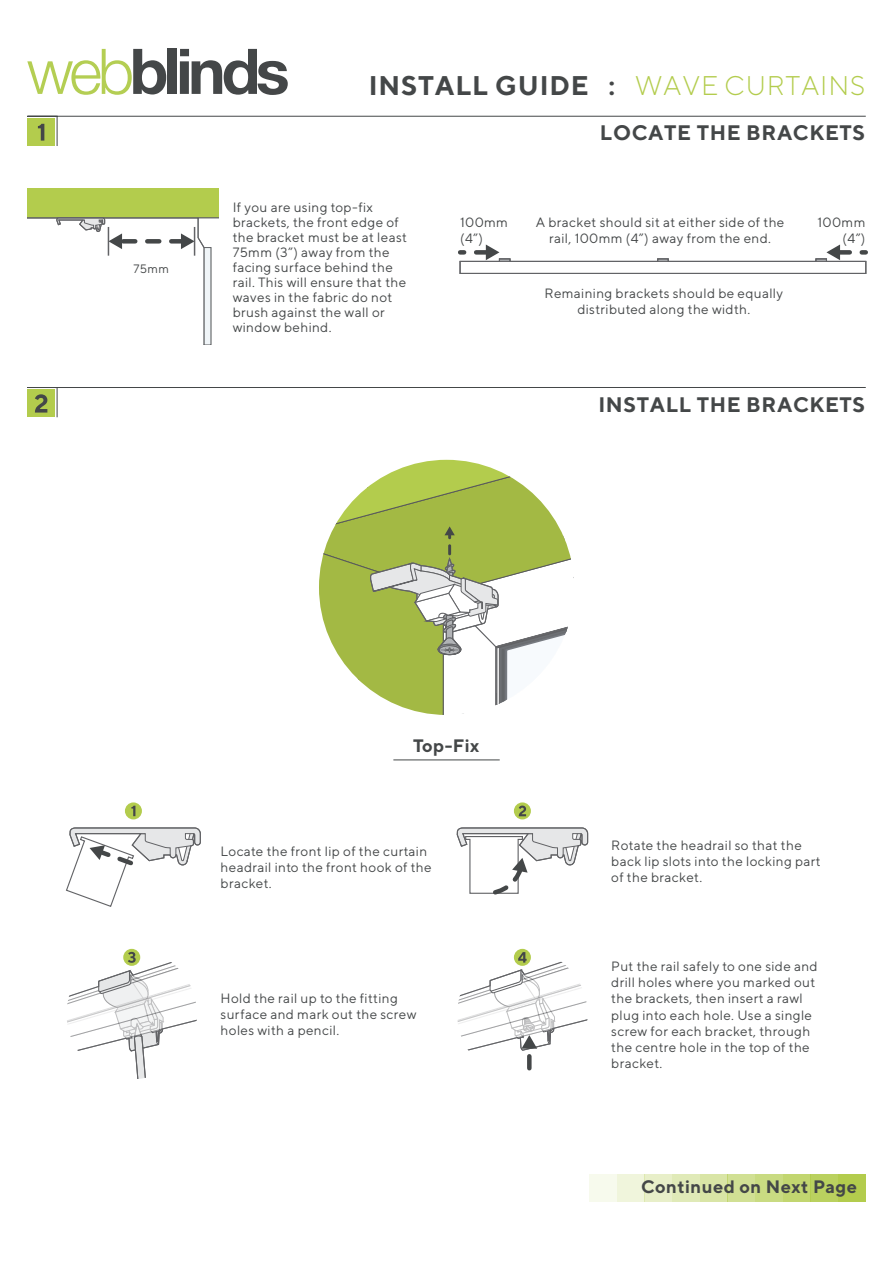
<style>
.page{position:relative;width:893px;height:1263px;background:#fff}
.page>*{position:absolute;margin:0;border:0;box-sizing:border-box;transform-origin:0 0}
.t1{font:700 27px "TT Norms";letter-spacing:.03em;color:#444748}
.t2{font:700 21px "TT Norms";letter-spacing:.03em;color:#444748}
.t3{font:700 18px "TT Norms";letter-spacing:.025em;color:#444748}
.t4{font:13.5px/16.2px "TT Norms";letter-spacing:.025em;color:#444748}
.t5{font:12.15px "TT Norms";color:#444748}
.s1{font-weight:300;color:#b3cc4d}
</style>
<div class="page">
<svg style="left:27px;top:49px;width:139px;height:46px"></svg>
<div style="left:168px;top:49px;width:9px;height:45px;background:#444748"></div>
<svg style="left:180px;top:49px;width:108px;height:46px"></svg>
<svg style="left:27px;top:115px;width:839px;height:31px"></svg>
<svg style="left:66px;top:827px;width:135px;height:80px"></svg>
<svg style="left:125px;top:802px;width:17px;height:17px"></svg>
<svg style="left:131px;top:806px;width:4px;height:10px"></svg>
<svg style="left:456px;top:827px;width:133px;height:68px"></svg>
<svg style="left:514px;top:802px;width:17px;height:17px"></svg>
<svg style="left:519px;top:805px;width:7px;height:11px"></svg>
<svg style="left:319px;top:460px;width:255px;height:255px"></svg>
<svg style="left:27px;top:189px;width:192px;height:156px"></svg>
<svg style="left:459px;top:244px;width:408px;height:30px"></svg>
<svg style="left:67px;top:949px;width:130px;height:130px"></svg>
<svg style="left:457px;top:949px;width:131px;height:119px"></svg>
<svg style="left:27px;top:387px;width:839px;height:31px"></svg>
<div style="left:838px;top:1174px;width:28px;height:27px;background:#b3cc4d"></div>
<div style="left:810px;top:1174px;width:28px;height:27px;background:#bad15f"></div>
<div style="left:783px;top:1174px;width:27px;height:27px;background:#c2d670"></div>
<div style="left:755px;top:1174px;width:28px;height:27px;background:#c9db82"></div>
<div style="left:728px;top:1174px;width:27px;height:27px;background:#d1e094"></div>
<div style="left:700px;top:1174px;width:28px;height:27px;background:#d9e5a6"></div>
<div style="left:672px;top:1174px;width:28px;height:27px;background:#e0eab8"></div>
<div style="left:645px;top:1174px;width:27px;height:27px;background:#e8efc9"></div>
<div style="left:617px;top:1174px;width:28px;height:27px;background:#f0f5dc"></div>
<div style="left:589px;top:1174px;width:28px;height:27px;background:#f7faed"></div>
<p class="t5" style="left:133px;top:262px;width:37px">75mm</p>
<h1 class="t1" style="left:369px;top:68px;width:498px">INSTALL GUIDE : <span class="s1">WAVE CURTAINS</span></h1>
<h2 class="t2" style="left:600px;top:120px;width:267px">LOCATE THE BRACKETS</h2>
<p class="t4" style="left:233px;top:200px;width:176px;line-height:15px">If you are using top-fix brackets, the front edge of the bracket must be at least<br>75mm (3”) away from the facing surface behind the rail. This will ensure that the waves in the fabric do not brush against the wall or window behind.</p>
<p class="t4" style="left:460px;top:214px;width:49px">100mm (4”)</p>
<p class="t4" style="left:817px;top:214px;width:49px;text-align:right">100mm (4”)</p>
<p class="t4" style="left:536px;top:214px;width:250px;text-align:center">A bracket should sit at either side of the rail, 100mm (4”) away from the end.</p>
<p class="t4" style="left:545px;top:284px;width:240px;text-align:center">Remaining brackets should be equally distributed along the width.</p>
<h2 class="t2" style="left:598px;top:391px;width:268px">INSTALL THE BRACKETS</h2>
<h3 class="t3" style="left:413px;top:734px;width:68px">Top-Fix</h3>
<p class="t4" style="left:221px;top:843px;width:213px">Locate the front lip of the curtain headrail into the front hook of the bracket.</p>
<p class="t4" style="left:611px;top:837px;width:211px">Rotate the headrail so that the back lip slots into the locking part of the bracket.</p>
<p class="t4" style="left:221px;top:989px;width:198px">Hold the rail up to the fitting surface and mark out the screw holes with a pencil.</p>
<p class="t4" style="left:611px;top:958px;width:208px">Put the rail safely to one side and drill holes where you marked out the brackets, then insert a rawl plug into each hole. Use a single screw for each bracket, through the centre hole in the top of the bracket.</p>
<h3 class="t3" style="left:641px;top:1176px;width:217px">Continued on Next Page</h3>
</div>
